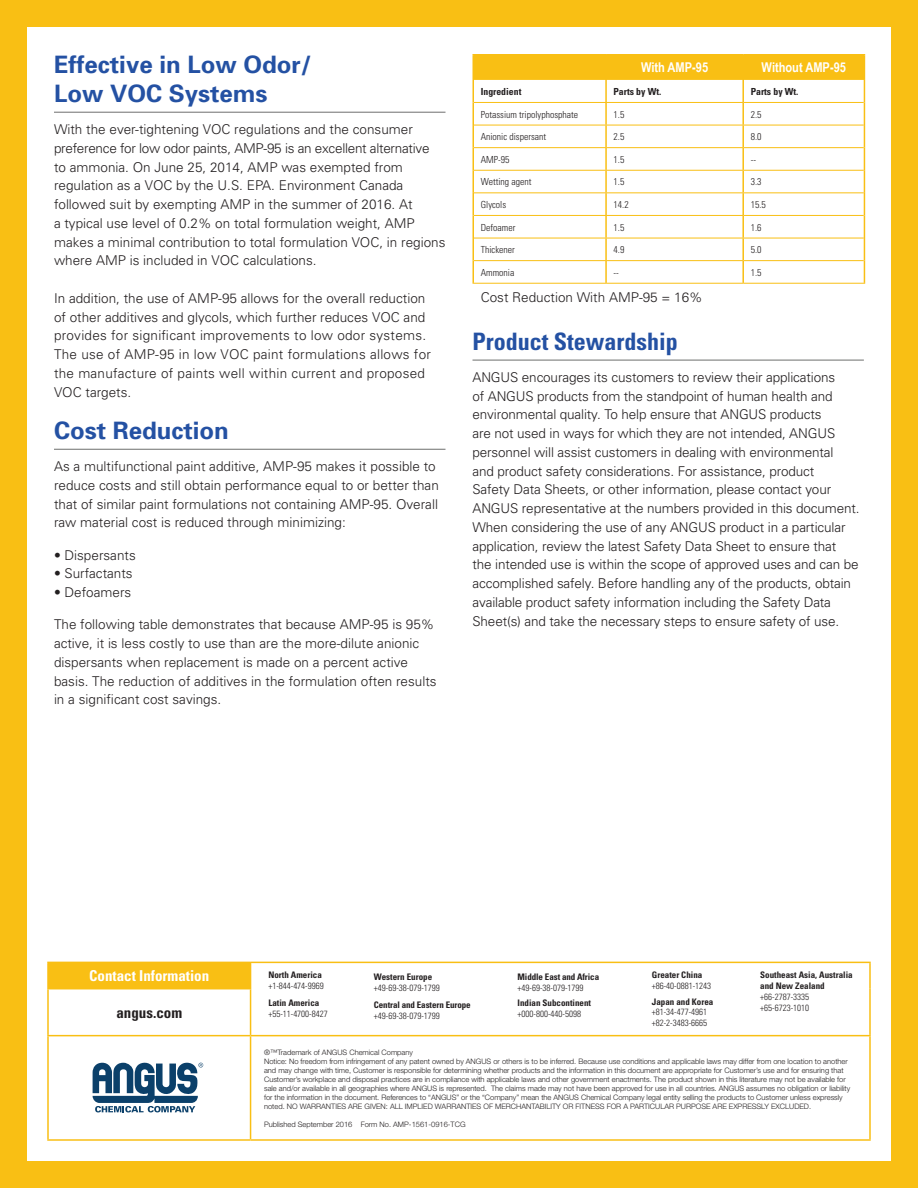
<style>
.page{position:relative;width:918px;height:1188px;background:#f9bf14}
.page>*{position:absolute;margin:0;border:0;box-sizing:border-box;transform-origin:0 0}
.Secondary_Subhead{font:700 24px/28.8px "Univers";color:#2451a3}
.Secondary_Subhead-2{font:700 condensed 24px "Univers";color:#2451a3}
.t1{font:700 condensed 15px "Univers";color:#fff}
.t2{font:700 condensed 15px "Univers";color:#231f20}
.Body_Copy{font:300 13.5px/18.8px "Univers";color:#231f20}
.Body_Copy-2{font:300 13.5px/18.8px "Univers";letter-spacing:.02em;color:#231f20}
.Chart_Table_Subheade{font:700 13.5px "Arial Narrow";color:#fff}
.Table_Text{font:300 condensed 9.75px "Univers";color:#231f20}
.Table_Text-2{font:700 condensed 9.75px "Univers";color:#231f20}
.t3{font:300 condensed 9px/10.8px "Univers";color:#231f20}
.t4{font:700 condensed 9px/10.8px "Univers";color:#231f20}
.Legal{font:300 7.5px/9px "Helvetica Neue LT Std";color:#231f20}
</style>
<div class="page">
<div style="left:27px;top:27px;width:864px;height:1134px;background:#fff"></div>
<div style="left:48px;top:962px;width:203px;height:27px;background:#f9bf14"></div>
<hr style="left:47px;top:962px;width:204px;height:1px;background:#f9bf14">
<hr style="left:47px;top:963px;width:2px;height:25px;background:#f9bf14">
<hr style="left:251px;top:962px;width:620px;height:1px;background:#f9bf14">
<hr style="left:869px;top:963px;width:2px;height:26px;background:#f9bf14">
<hr style="left:47px;top:988px;width:204px;height:1px;background:#f9bf14">
<hr style="left:47px;top:989px;width:2px;height:46px;background:#f9bf14">
<hr style="left:250px;top:989px;width:1px;height:46px;background:#f9bf14">
<hr style="left:869px;top:989px;width:2px;height:46px;background:#f9bf14">
<hr style="left:47px;top:1035px;width:204px;height:1px;background:#f9bf14">
<hr style="left:47px;top:1036px;width:2px;height:103px;background:#f9bf14">
<hr style="left:251px;top:1035px;width:620px;height:1px;background:#f9bf14">
<hr style="left:250px;top:1036px;width:1px;height:103px;background:#f9bf14">
<hr style="left:869px;top:1036px;width:2px;height:103px;background:#f9bf14">
<hr style="left:47px;top:1139px;width:204px;height:2px;background:#f9bf14">
<hr style="left:251px;top:1139px;width:620px;height:2px;background:#f9bf14">
<svg style="left:93px;top:1063px;width:110px;height:49px"></svg>
<hr style="left:54px;top:112px;width:392px;height:1px;background:#6d6e6d">
<hr style="left:54px;top:449px;width:392px;height:1px;background:#6d6e6d">
<hr style="left:472px;top:54px;width:134px;height:2px;background:#f9bf14">
<hr style="left:472px;top:56px;width:2px;height:24px;background:#f9bf14">
<hr style="left:472px;top:80px;width:2px;height:22px;background:#f9bf14">
<hr style="left:472px;top:102px;width:2px;height:23px;background:#f9bf14">
<hr style="left:472px;top:125px;width:2px;height:23px;background:#f9bf14">
<hr style="left:472px;top:148px;width:2px;height:22px;background:#f9bf14">
<hr style="left:472px;top:170px;width:2px;height:23px;background:#f9bf14">
<hr style="left:472px;top:193px;width:2px;height:22px;background:#f9bf14">
<hr style="left:472px;top:215px;width:2px;height:23px;background:#f9bf14">
<hr style="left:472px;top:238px;width:2px;height:23px;background:#f9bf14">
<hr style="left:472px;top:261px;width:2px;height:22px;background:#f9bf14">
<hr style="left:606px;top:54px;width:137px;height:2px;background:#f9bf14">
<hr style="left:743px;top:54px;width:122px;height:2px;background:#f9bf14">
<svg style="left:473px;top:55px;width:392px;height:228px"></svg>
<hr style="left:472px;top:283px;width:134px;height:1px;background:#f9bf14">
<hr style="left:606px;top:283px;width:137px;height:1px;background:#f9bf14">
<hr style="left:743px;top:283px;width:122px;height:1px;background:#f9bf14">
<hr style="left:472px;top:360px;width:392px;height:1px;background:#6d6e6d">
<p class="Secondary_Subhead" style="left:54px;top:50px;width:259px">Effective in Low Odor/<br>Low VOC Systems</p>
<p class="Body_Copy" style="left:54px;top:120px;width:393px">With the ever-tightening VOC regulations and the consumer preference for low odor paints, AMP-95 is an excellent alternative<br>to ammonia. On June 25, 2014, AMP was exempted from regulation as a VOC by the U.S. EPA. Environment Canada followed suit by exempting AMP in the summer of 2016. At<br>a typical use level of 0.2% on total formulation weight, AMP makes a minimal contribution to total formulation VOC, in regions where AMP is included in VOC calculations.</p>
<p class="Body_Copy-2" style="left:54px;top:288px;width:378px">In addition, the use of AMP-95 allows for the overall reduction of other additives and glycols, which further reduces VOC and provides for significant improvements to low odor systems.<br>The use of AMP-95 in low VOC paint formulations allows for the manufacture of paints well within current and proposed VOC targets.</p>
<p class="Secondary_Subhead" style="left:54px;top:416px;width:176px">Cost Reduction</p>
<p class="Body_Copy" style="left:54px;top:457px;width:386px">As a multifunctional paint additive, AMP-95 makes it possible to reduce costs and still obtain performance equal to or better than that of similar paint formulations not containing AMP-95. Overall raw material cost is reduced through minimizing:</p>
<p class="Body_Copy" style="left:54px;top:545px;width:83px">• Dispersants</p>
<p class="Body_Copy" style="left:54px;top:564px;width:80px">• Surfactants</p>
<p class="Body_Copy" style="left:54px;top:583px;width:79px">• Defoamers</p>
<p class="Body_Copy" style="left:54px;top:615px;width:384px">The following table demonstrates that because AMP-95 is 95% active, it is less costly to use than are the more-dilute anionic dispersants when replacement is made on a percent active basis. The reduction of additives in the formulation often results in a significant cost savings.</p>
<p class="Chart_Table_Subheade" style="left:641px;top:57px;width:69px">With AMP-95</p>
<p class="Chart_Table_Subheade" style="left:762px;top:57px;width:86px">Without AMP-95</p>
<p class="Table_Text-2" style="left:481px;top:86px;width:42px">Ingredient</p>
<p class="Table_Text-2" style="left:614px;top:86px;width:49px">Parts by Wt.</p>
<p class="Table_Text-2" style="left:751px;top:86px;width:49px">Parts by Wt.</p>
<p class="Table_Text" style="left:481px;top:108px;width:99px">Potassium tripolyphosphate</p>
<p class="Table_Text" style="left:614px;top:108px;width:12px">1.5</p>
<p class="Table_Text" style="left:751px;top:108px;width:12px">2.5</p>
<p class="Table_Text" style="left:481px;top:131px;width:67px">Anionic dispersant</p>
<p class="Table_Text" style="left:614px;top:131px;width:12px">2.5</p>
<p class="Table_Text" style="left:751px;top:131px;width:12px">8.0</p>
<p class="Table_Text" style="left:481px;top:153px;width:30px">AMP-95</p>
<p class="Table_Text" style="left:614px;top:153px;width:12px">1.5</p>
<p class="Table_Text" style="left:751px;top:153px;width:7px">--</p>
<p class="Table_Text" style="left:481px;top:176px;width:52px">Wetting agent</p>
<p class="Table_Text" style="left:614px;top:176px;width:12px">1.5</p>
<p class="Table_Text" style="left:751px;top:176px;width:12px">3.3</p>
<p class="Table_Text" style="left:481px;top:199px;width:27px">Glycols</p>
<p class="Table_Text" style="left:614px;top:199px;width:17px">14.2</p>
<p class="Table_Text" style="left:751px;top:199px;width:17px">15.5</p>
<p class="Table_Text" style="left:481px;top:221px;width:36px">Defoamer</p>
<p class="Table_Text" style="left:614px;top:221px;width:12px">1.5</p>
<p class="Table_Text" style="left:751px;top:221px;width:12px">1.6</p>
<p class="Table_Text" style="left:481px;top:244px;width:36px">Thickener</p>
<p class="Table_Text" style="left:614px;top:244px;width:12px">4.9</p>
<p class="Table_Text" style="left:751px;top:244px;width:12px">5.0</p>
<p class="Table_Text" style="left:481px;top:266px;width:35px">Ammonia</p>
<p class="Table_Text" style="left:614px;top:266px;width:7px">--</p>
<p class="Table_Text" style="left:751px;top:266px;width:12px">1.5</p>
<p class="Body_Copy" style="left:481px;top:287px;width:223px">Cost Reduction With AMP-95 = 16%</p>
<p class="Secondary_Subhead-2" style="left:472px;top:326px;width:207px">Product Stewardship</p>
<p class="Body_Copy" style="left:472px;top:367px;width:389px">ANGUS encourages its customers to review their applications<br>of ANGUS products from the standpoint of human health and environmental quality. To help ensure that ANGUS products<br>are not used in ways for which they are not intended, ANGUS personnel will assist customers in dealing with environmental<br>and product safety considerations. For assistance, product<br>Safety Data Sheets, or other information, please contact your ANGUS representative at the numbers provided in this document.<br>When considering the use of any ANGUS product in a particular application, review the latest Safety Data Sheet to ensure that<br>the intended use is within the scope of approved uses and can be accomplished safely. Before handling any of the products, obtain available product safety information including the Safety Data Sheet(s) and take the necessary steps to ensure safety of use.</p>
<p class="t1" style="left:89px;top:967px;width:122px">Contact Information</p>
<p class="t2" style="left:116px;top:1003px;width:67px">angus.com</p>
<p class="t4" style="left:268px;top:970px;width:55px">North America</p>
<p class="t3" style="left:268px;top:981px;width:57px">+1-844-474-9969</p>
<p class="t4" style="left:268px;top:998px;width:52px">Latin America</p>
<p class="t3" style="left:268px;top:1009px;width:61px">+55-11-4700-8427</p>
<p class="t4" style="left:374px;top:971px;width:60px">Western Europe</p>
<p class="t3" style="left:374px;top:982px;width:67px">+49-69-38-079-1799</p>
<p class="t4" style="left:374px;top:999px;width:98px">Central and Eastern Europe</p>
<p class="t3" style="left:374px;top:1010px;width:67px">+49-69-38-079-1799</p>
<p class="t4" style="left:518px;top:971px;width:83px">Middle East and Africa</p>
<p class="t3" style="left:518px;top:982px;width:67px">+49-69-38-079-1799</p>
<p class="t4" style="left:518px;top:997px;width:75px">Indian Subcontinent</p>
<p class="t3" style="left:518px;top:1008px;width:65px">+000-800-440-5098</p>
<p class="t4" style="left:652px;top:970px;width:52px">Greater China</p>
<p class="t3" style="left:652px;top:980px;width:61px">+86-40-0881-1243</p>
<p class="t4" style="left:652px;top:996px;width:63px">Japan and Korea</p>
<p class="t3" style="left:652px;top:1007px;width:57px">+81-34-477-4961 +82-2-3483-6665</p>
<p class="t4" style="left:760px;top:970px;width:94px">Southeast Asia, Australia and New Zealand</p>
<p class="t3" style="left:760px;top:991px;width:50px">+66-2787-3335 +65-6723-1010</p>
<p class="Legal" style="left:264px;top:1047px;width:150px">®™Trademark of ANGUS Chemical Company</p>
<p class="Legal" style="left:264px;top:1056px;width:588px">Notice: No freedom from infringement of any patent owned by ANGUS or others is to be inferred. Because use conditions and applicable laws may differ from one location to another and may change with time, Customer is responsible for determining whether products and the information in this document are appropriate for Customer’s use and for ensuring that Customer’s workplace and disposal practices are in compliance with applicable laws and other government enactments. The product shown in this literature may not be available for sale and/or available in all geographies where ANGUS is represented. The claims made may not have been approved for use in all countries. ANGUS assumes no obligation or liability for the information in the document. References to “ANGUS” or the “Company” mean the ANGUS Chemical Company legal entity selling the products to Customer unless expressly noted. NO WARRANTIES ARE GIVEN: ALL IMPLIED WARRANTIES OF MERCHANTABILITY OR FITNESS FOR A PARTICULAR PURPOSE ARE EXPRESSLY EXCLUDED.</p>
<p class="Legal" style="left:264px;top:1119px;width:203px">Published September 2016 Form No. AMP-1561-0916-TCG</p>
</div>
